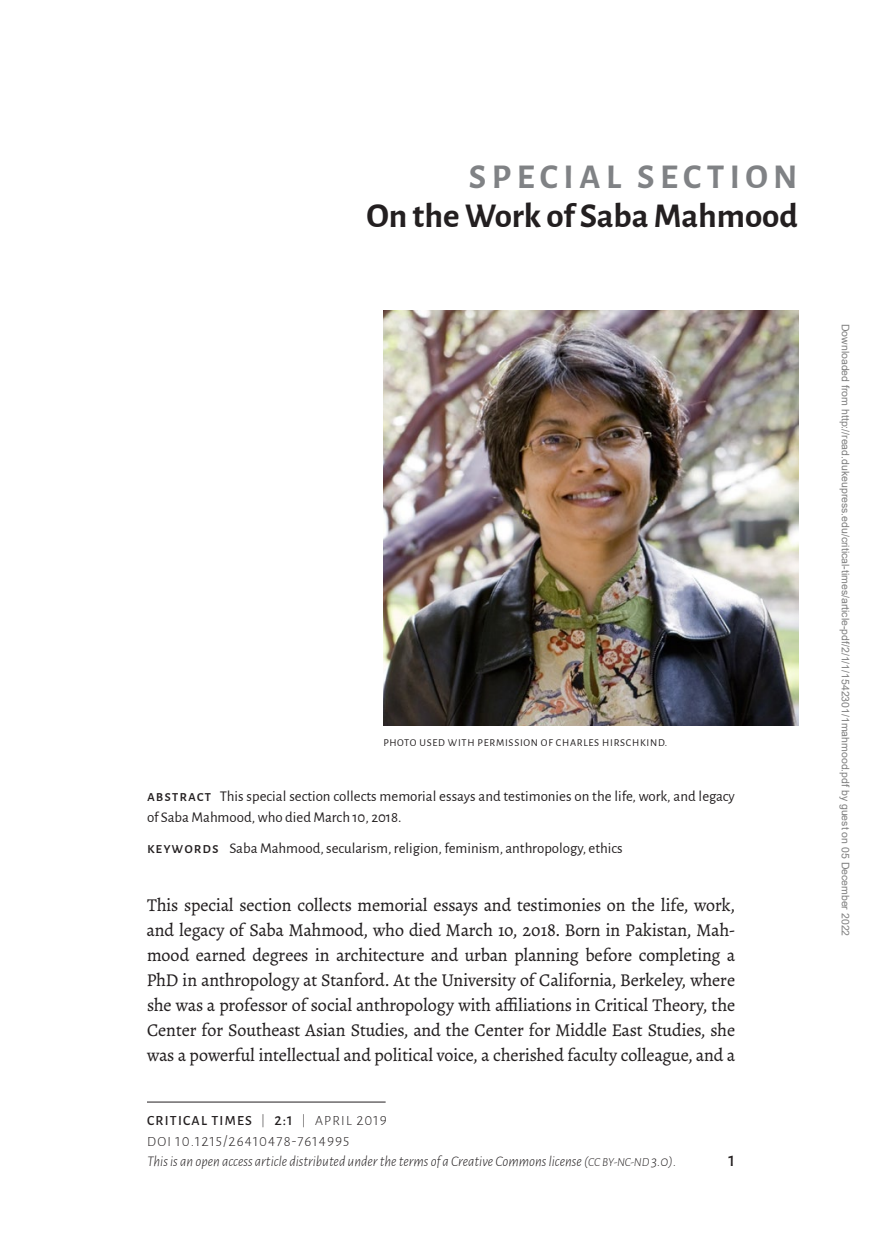
<style>
.page{position:relative;width:882px;height:1260px;background:#fff}
.page>*{position:absolute;margin:0;border:0;box-sizing:border-box;transform-origin:0 0}
.t1{font:700 35px "Alegreya Sans";color:#231f20}
.t2{font:700 35px "Alegreya Sans";letter-spacing:.16em;color:#808285}
.t3{font:18.2px/25px "Merope Basic";color:#231f20;text-align:justify}
.t4{font:500 17.5px "Alegreya Sans";color:#231f20}
.t5{font:14.88px/21px "Alegreya Sans";color:#231f20}
.t6{font:300 14.88px "Alegreya Sans";letter-spacing:.07em;color:#231f20}
.t7{font:italic 300 14.7px "Alegreya Sans";color:#231f20}
.t8{font:500 14px "Alegreya Sans";letter-spacing:.09em;color:#231f20}
.t9{font:10.5px "Arial";color:#808080}
.t10{font:10.5px "Alegreya Sans";letter-spacing:.07em;color:#231f20}
.s1{font-family:"Alegreya Sans SC";font-weight:500;font-size:15.4px}
.s2{font-weight:300;font-size:12.25px}
.s3{font-size:14.88px}
.s4{font-weight:300}
.s5{font-weight:300;font-size:14.88px}
.s6{font-size:14px}
.s7{font-size:12.25px}
</style>
<div class="page">
<hr style="left:147px;top:1102px;width:239px;height:1px;background:#231f20">
<img style="left:383px;top:311px;width:415px;height:414px">
<h1 class="t2" style="left:469px;top:151px;width:330px">SPECIAL SECTION</h1>
<h1 class="t1" style="left:366px;top:190px;width:433px">On the Work of Saba Mahmood</h1>
<p class="t10" style="left:383px;top:736px;width:286px">PHOTO USED WITH PERMISSION OF CHARLES HIRSCHKIND.</p>
<p class="t5" style="left:147px;top:785px;width:590px"><span class="s1">abstract</span> This special section collects memorial essays and testimonies on the life, work, and legacy of Saba Mahmood, who died March 10, 2018.</p>
<p class="t5" style="left:147px;top:837px;width:477px"><span class="s1">keywords</span> Saba Mahmood, secularism, religion, feminism, anthropology, ethics</p>
<p class="t3" style="left:147px;top:891px;width:590px">This special section collects memorial essays and testimonies on the life, work, and legacy of Saba Mahmood, who died March 10, 2018. Born in Pakistan, Mah&shy;mood earned degrees in architecture and urban planning before completing a PhD in anthropology at Stanford. At the University of California, Berkeley, where she was a professor of social anthropology with afliations in Critical Theory, the Center for Southeast Asian Studies, and the Center for Middle East Studies, she was a powerful intellectual and political voice, a cherished faculty colleague, and a</p>
<p class="t8" style="left:147px;top:1111px;width:241px">CRITICAL TIMES <span class="s2">|</span> <span class="s3">2:1</span> <span class="s2">|</span> <span class="s4">APRIL</span> <span class="s5">2019</span></p>
<p class="t6" style="left:147px;top:1132px;width:204px"><span class="s6">DOI</span> 10.1215/26410478-7614995</p>
<p class="t7" style="left:147px;top:1151px;width:531px">This is an open access article distributed under the terms of a Creative Commons license (<span class="s7">CC BY-NC-ND</span> <span class="s3">3.0</span>).</p>
<p class="t4" style="left:729px;top:1147px;width:8px">1</p>
<p class="t9" style="left:849px;top:324px;width:614px;rotate:90deg">Downloaded from http://read.dukeupress.edu/critical-times/article-pdf/2/1/1/1542301/1mahmood.pdf by guest on 05 December 2022</p>
</div>
